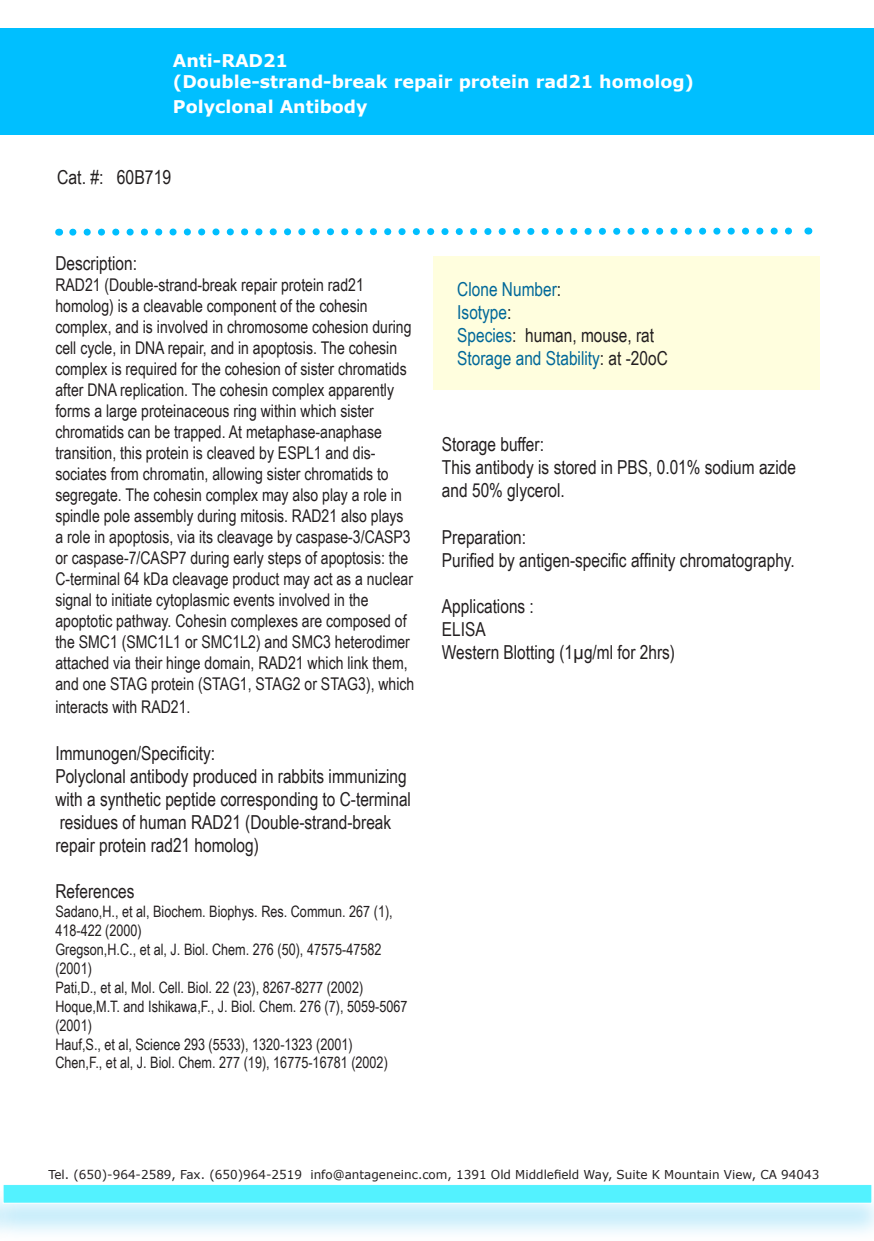
<style>
.page{position:relative;width:874px;height:1241px;background:#fff}
.page>*{position:absolute;margin:0;border:0;box-sizing:border-box;transform-origin:0 0}
.t1{font:19.25px/23.1px "Arial Narrow";color:#231f20}
.t2{font:19.25px "Arial Narrow";color:#006899}
.t3{font:17.5px/21px "Arial Narrow";color:#231f20}
.t4{font:700 17.5px "Verdana";color:#fff}
.t5{font:15.75px/18.9px "Arial Narrow";color:#231f20}
.t6{font:12.25px "Verdana";color:#231f20}
.s1{color:#231f20}
.s2{color:#006899}
</style>
<div class="page">
<hr style="left:0;top:29px;width:1px;height:106px;background:#00bfff">
<div style="left:1px;top:29px;width:872px;height:106px;background:#00bfff"></div>
<div style="left:0;top:1183px;width:873px;height:57px;background:#00aeef;opacity:.26"></div>
<div style="left:3px;top:1184px;width:868px;height:18px;background:#53f2ff"></div>
<div style="left:3px;top:1183px;width:868px;height:20px;border:1px solid #fcfeff"></div>
<div style="left:433px;top:256px;width:386px;height:133px;background:#fffede"></div>
<svg style="left:69px;top:227px;width:739px;height:9px"></svg>
<p class="t4" style="left:173px;top:49px;width:117px">Anti-RAD21</p>
<p class="t4" style="left:173px;top:70px;width:522px">(Double-strand-break repair protein rad21 homolog)</p>
<p class="t4" style="left:173px;top:96px;width:196px">Polyclonal Antibody</p>
<p class="t1" style="left:57px;top:165px;width:116px">Cat. #: 60B719</p>
<p class="t1" style="left:55px;top:251px;width:83px">Description:</p>
<p class="t3" style="left:55px;top:273px;width:360px">RAD21 (Double-strand-break repair protein rad21 homolog) is a cleavable component of the cohesin complex, and is involved in chromosome cohesion during cell cycle, in DNA repair, and in apoptosis. The cohesin complex is required for the cohesion of sister chromatids after DNA replication. The cohesin complex apparently forms a large proteinaceous ring within which sister chromatids can be trapped. At metaphase-anaphase transition, this protein is cleaved by ESPL1 and dis&shy;sociates from chromatin, allowing sister chromatids to segregate. The cohesin complex may also play a role in spindle pole assembly during mitosis. RAD21 also plays a role in apoptosis, via its cleavage by caspase-3/CASP3 or caspase-7/CASP7 during early steps of apoptosis: the C-terminal 64 kDa cleavage product may act as a nuclear signal to initiate cytoplasmic events involved in the apoptotic pathway. Cohesin complexes are composed of the SMC1 (SMC1L1 or SMC1L2) and SMC3 heterodimer attached via their hinge domain, RAD21 which link them, and one STAG protein (STAG1, STAG2 or STAG3), which</p>
<p class="t3" style="left:55px;top:696px;width:136px">interacts with RAD21.</p>
<p class="t1" style="left:55px;top:740px;width:161px">Immunogen/Specificity:</p>
<p class="t1" style="left:55px;top:763px;width:357px">Polyclonal antibody produced in rabbits immunizing with a synthetic peptide corresponding to C-terminal residues of human RAD21 (Double-strand-break repair protein rad21 homolog)</p>
<p class="t1" style="left:55px;top:879px;width:80px">References</p>
<p class="t5" style="left:55px;top:901px;width:339px">Sadano,H., et al, Biochem. Biophys. Res. Commun. 267 (1),<br>418-422 (2000)</p>
<p class="t5" style="left:55px;top:939px;width:327px">Gregson,H.C., et al, J. Biol. Chem. 276 (50), 47575-47582 (2001)</p>
<p class="t5" style="left:55px;top:977px;width:309px">Pati,D., et al, Mol. Cell. Biol. 22 (23), 8267-8277 (2002)</p>
<p class="t5" style="left:55px;top:995px;width:353px">Hoque,M.T. and Ishikawa,F., J. Biol. Chem. 276 (7), 5059-5067 (2001)</p>
<p class="t5" style="left:55px;top:1033px;width:299px">Hauf,S., et al, Science 293 (5533), 1320-1323 (2001)</p>
<p class="t5" style="left:55px;top:1052px;width:334px">Chen,F., et al, J. Biol. Chem. 277 (19), 16775-16781 (2002)</p>
<p class="t2" style="left:457px;top:275px;width:105px">Clone Number<span class="s1">:</span></p>
<p class="t2" style="left:457px;top:298px;width:56px">Isotype<span class="s1">:</span></p>
<p class="t1" style="left:457px;top:323px;width:198px"><span class="s2">Species</span>: human, mouse, rat</p>
<p class="t2" style="left:457px;top:344px;width:212px">Storage and Stability<span class="s1">: at -20oC</span></p>
<p class="t1" style="left:442px;top:432px;width:103px">Storage buffer:</p>
<p class="t1" style="left:442px;top:455px;width:355px">This antibody is stored in PBS, 0.01% sodium azide and 50% glycerol.</p>
<p class="t1" style="left:442px;top:524px;width:86px">Preparation:</p>
<p class="t1" style="left:442px;top:547px;width:354px">Purified by antigen-specific affinity chromatography.</p>
<p class="t1" style="left:442px;top:593px;width:93px">Applications :</p>
<p class="t1" style="left:442px;top:617px;width:45px">ELISA</p>
<p class="t1" style="left:442px;top:640px;width:234px">Western Blotting (1µg/ml for 2hrs)</p>
<p class="t6" style="left:48px;top:1166px;width:772px">Tel. (650)-964-2589, Fax. (650)964-2519 info@antageneinc.com, 1391 Old Middlefield Way, Suite K Mountain View, CA 94043</p>
</div>
